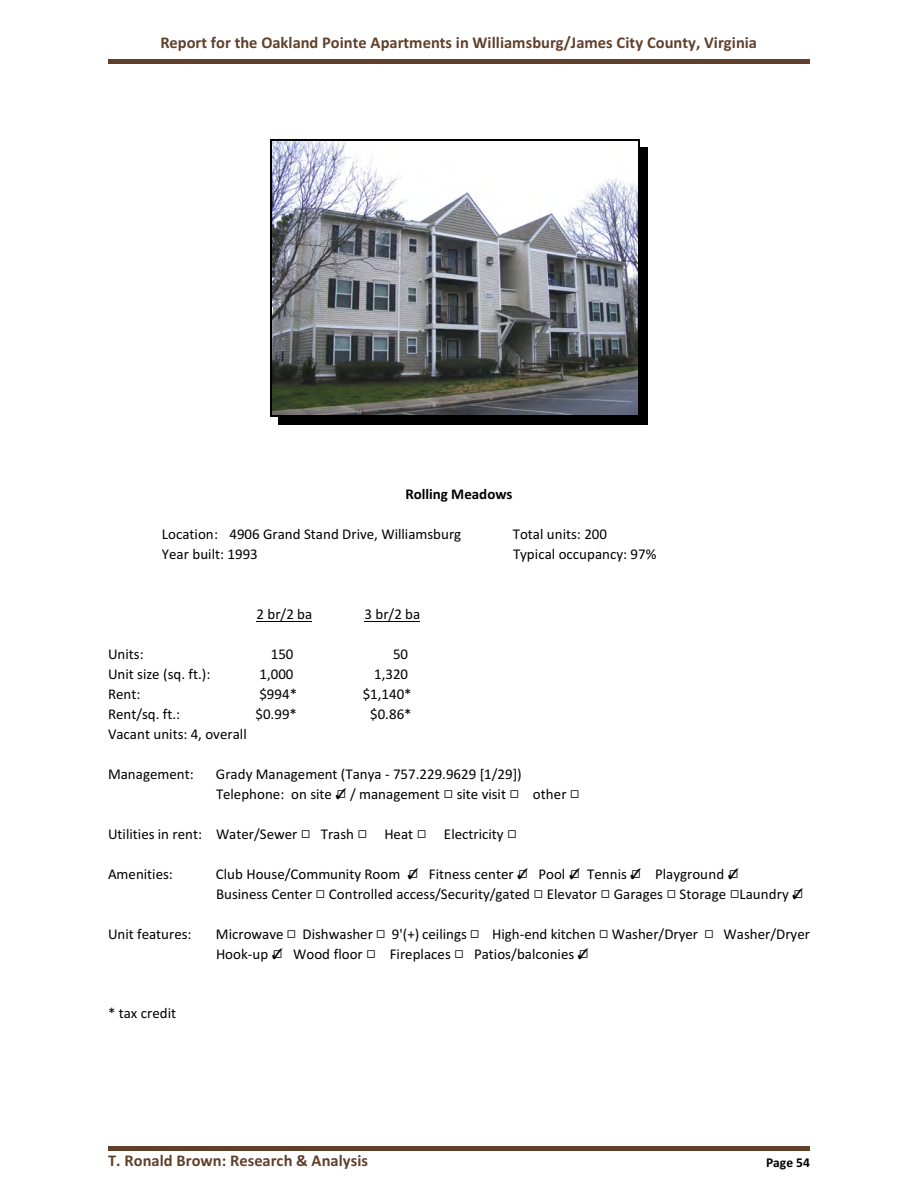
<style>
.page{position:relative;width:918px;height:1188px;background:#fff}
.page>*{position:absolute;margin:0;border:0;box-sizing:border-box;transform-origin:0 0}
.t1{font:700 16.5px "Calibri";color:#61402b}
.t2{font:15px/20px "Calibri";color:#000}
.t3{font:700 15px "Calibri";color:#000}
.t4{font:700 13.5px "Calibri";color:#000}
</style>
<div class="page">
<div style="left:108px;top:59px;width:702px;height:5px;background:#61402b"></div>
<img style="left:271px;top:140px;width:367px;height:276px">
<hr style="left:270px;top:139px;width:1px;height:278px;background:#000">
<hr style="left:638px;top:139px;width:2px;height:278px;background:#000">
<hr style="left:270px;top:139px;width:370px;height:1px;background:#000">
<hr style="left:270px;top:416px;width:370px;height:1px;background:#000">
<div style="left:640px;top:147px;width:8px;height:278px;background:#000"></div>
<div style="left:278px;top:417px;width:370px;height:8px;background:#000"></div>
<hr style="left:256px;top:621px;width:56px;height:1px;background:#000">
<hr style="left:364px;top:621px;width:56px;height:1px;background:#000">
<hr style="left:108px;top:1146px;width:702px;height:4px;background:#61402b">
<p class="t1" style="left:160px;top:36px;width:598px">Report for the Oakland Pointe Apartments in Williamsburg/James City County, Virginia</p>
<p class="t3" style="left:405px;top:488px;width:109px">Rolling Meadows</p>
<p class="t2" style="left:162px;top:525px;width:301px">Location: 4906 Grand Stand Drive, Williamsburg</p>
<p class="t2" style="left:513px;top:525px;width:96px">Total units: 200</p>
<p class="t2" style="left:162px;top:545px;width:97px">Year built: 1993</p>
<p class="t2" style="left:513px;top:545px;width:145px">Typical occupancy: 97%</p>
<p class="t2" style="left:256px;top:605px;width:57px">2 br/2 ba</p>
<p class="t2" style="left:364px;top:605px;width:57px">3 br/2 ba</p>
<p class="t2" style="left:108px;top:645px;width:37px">Units:</p>
<p class="t2" style="left:271px;top:645px;width:24px">150</p>
<p class="t2" style="left:393px;top:645px;width:17px">50</p>
<p class="t2" style="left:108px;top:665px;width:104px">Unit size (sq. ft.):</p>
<p class="t2" style="left:259px;top:665px;width:36px">1,000</p>
<p class="t2" style="left:374px;top:665px;width:36px">1,320</p>
<p class="t2" style="left:108px;top:685px;width:34px">Rent:</p>
<p class="t2" style="left:259px;top:685px;width:39px">$994*</p>
<p class="t2" style="left:363px;top:685px;width:51px">$1,140*</p>
<p class="t2" style="left:108px;top:705px;width:74px">Rent/sq. ft.:</p>
<p class="t2" style="left:256px;top:705px;width:43px">$0.99*</p>
<p class="t2" style="left:370px;top:705px;width:43px">$0.86*</p>
<p class="t2" style="left:108px;top:725px;width:140px">Vacant units: 4, overall</p>
<p class="t2" style="left:108px;top:765px;width:87px">Management:</p>
<p class="t2" style="left:216px;top:765px;width:307px">Grady Management (Tanya - 757.229.9629 [1/29])<br>Telephone: on site / management site visit</p>
<p class="t2" style="left:533px;top:785px;width:35px">other</p>
<p class="t2" style="left:108px;top:825px;width:191px">Utilities in rent: Water/Sewer</p>
<p class="t2" style="left:321px;top:825px;width:35px">Trash</p>
<p class="t2" style="left:384px;top:825px;width:30px">Heat</p>
<p class="t2" style="left:444px;top:825px;width:61px">Electricity</p>
<p class="t2" style="left:108px;top:865px;width:66px">Amenities:</p>
<p class="t2" style="left:216px;top:865px;width:186px">Club House/Community Room</p>
<p class="t2" style="left:429px;top:865px;width:86px">Fitness center</p>
<p class="t2" style="left:539px;top:865px;width:28px">Pool</p>
<p class="t2" style="left:587px;top:865px;width:41px">Tennis</p>
<p class="t2" style="left:216px;top:865px;width:574px;text-indent:439px">Playground<br>Business Center Controlled access/Security/gated Elevator Garages Storage Laundry</p>
<p class="t2" style="left:108px;top:925px;width:85px">Unit features:</p>
<p class="t2" style="left:216px;top:925px;width:69px">Microwave</p>
<p class="t2" style="left:303px;top:925px;width:72px">Dishwasher</p>
<p class="t2" style="left:392px;top:925px;width:76px">9'(+) ceilings</p>
<p class="t2" style="left:492px;top:925px;width:207px">High-end kitchen Washer/Dryer</p>
<p class="t2" style="left:724px;top:925px;width:88px">Washer/Dryer</p>
<p class="t2" style="left:216px;top:945px;width:54px">Hook-up</p>
<p class="t2" style="left:293px;top:945px;width:71px">Wood floor</p>
<p class="t2" style="left:390px;top:945px;width:63px">Fireplaces</p>
<p class="t2" style="left:474px;top:945px;width:102px">Patios/balconies</p>
<p class="t2" style="left:108px;top:1005px;width:70px">* tax credit</p>
<p class="t1" style="left:108px;top:1154px;width:262px">T. Ronald Brown: Research &amp; Analysis</p>
<p class="t4" style="left:766px;top:1157px;width:45px">Page 54</p>
</div>
